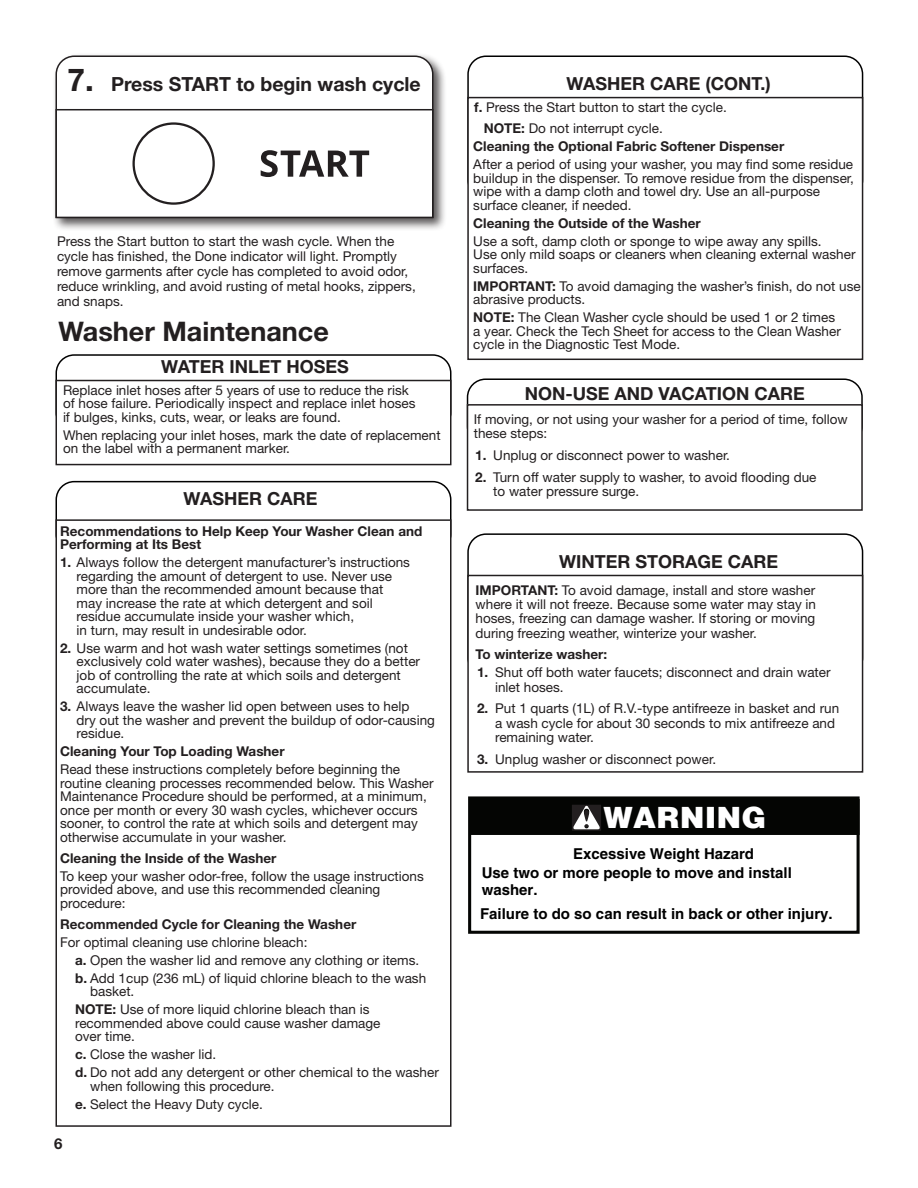
<style>
.page{position:relative;width:918px;height:1188px;background:#fff}
.page>*{position:absolute;margin:0;border:0;box-sizing:border-box;transform-origin:0 0}
.t1{font:900 30px "Helvetica";color:#fff}
.t2{font:700 27px "Helvetica Neue LT Std";color:#231f20}
._1_Heading_2_Box{font:700 19.5px "Helvetica Neue LT Std";color:#231f20}
.t3{font:700 18px "Helvetica Neue LT Std";color:#231f20}
.t4{font:700 15px/20px "Helvetica";color:#000}
.t5{font:700 15px "Helvetica Neue LT Std";color:#231f20}
._2_Body{font:13.5px/13.5px "Helvetica Neue LT Std";color:#231f20}
._3_Numbered_List{font:13.5px/14.2px "Helvetica Neue LT Std";color:#231f20}
._2_Body-2{font:700 13.5px/13.5px "Helvetica Neue LT Std";color:#231f20}
.s1{font-size:31.5px}
.s2{font-weight:700}
</style>
<div class="page">
<div style="left:56px;top:481px;width:396px;height:72px;border:2px solid #000;border-radius:18px"></div>
<div style="left:52px;top:52px;width:394px;height:179px;background:#231f20;opacity:.75"></div>
<svg style="left:55px;top:55px;width:379px;height:164px"></svg>
<div style="left:56px;top:110px;width:377px;height:107px;background:#fff"></div>
<svg style="left:261px;top:150px;width:108px;height:27px"></svg>
<div style="left:132px;top:122px;width:83px;height:83px;border:2px solid #231f20;border-radius:50%"></div>
<div style="left:56px;top:109px;width:378px;height:109px;border:2px solid #231f20"></div>
<div style="left:56px;top:354px;width:396px;height:77px;border:2px solid #000;border-radius:18px"></div>
<div style="left:56px;top:381px;width:395px;height:84px;background:#fff"></div>
<div style="left:56px;top:380px;width:396px;height:85px;border:2px solid #231f20"></div>
<div style="left:56px;top:520px;width:395px;height:606px;background:#fff"></div>
<div style="left:56px;top:519px;width:396px;height:608px;border:2px solid #231f20"></div>
<div style="left:467px;top:378px;width:396px;height:67px;border:2px solid #000;border-radius:18px"></div>
<div style="left:468px;top:405px;width:394px;height:105px;background:#fff"></div>
<div style="left:467px;top:404px;width:396px;height:107px;border:2px solid #231f20"></div>
<div style="left:467px;top:533px;width:396px;height:144px;border:2px solid #000;border-radius:18px"></div>
<div style="left:468px;top:575px;width:395px;height:197px;background:#fff"></div>
<div style="left:467px;top:575px;width:396px;height:198px;border:2px solid #231f20"></div>
<div style="left:468px;top:796px;width:392px;height:138px;border:3px solid #040503"></div>
<div style="left:471px;top:799px;width:389px;height:36px;background:#040503"></div>
<svg style="left:572px;top:805px;width:29px;height:26px"></svg>
<div style="left:467px;top:56px;width:396px;height:143px;border:2px solid #000;border-radius:18px"></div>
<div style="left:468px;top:98px;width:395px;height:261px;background:#fff"></div>
<div style="left:467px;top:97px;width:396px;height:263px;border:2px solid #231f20"></div>
<p class="_1_Heading_2_Box" style="left:68px;top:72px;width:355px"><span class="s1">7.</span> Press START to begin wash cycle</p>
<p class="_2_Body" style="left:57px;top:233px;width:360px;line-height:15px">Press the Start button to start the wash cycle. When the cycle has finished, the Done indicator will light. Promptly remove garments after cycle has completed to avoid odor, reduce wrinkling, and avoid rusting of metal hooks, zippers, and snaps.</p>
<p class="t2" style="left:58px;top:315px;width:272px">Washer Maintenance</p>
<p class="t3" style="left:161px;top:355px;width:189px">WATER INLET HOSES</p>
<p class="_2_Body" style="left:63px;top:383px;width:354px">Replace inlet hoses after 5 years of use to reduce the risk of hose failure. Periodically inspect and replace inlet hoses if bulges, kinks, cuts, wear, or leaks are found.</p>
<p class="_2_Body" style="left:63px;top:428px;width:379px">When replacing your inlet hoses, mark the date of replacement on the label with a permanent marker.</p>
<p class="t3" style="left:183px;top:487px;width:136px">WASHER CARE</p>
<p class="_2_Body-2" style="left:60px;top:524px;width:364px">Recommendations to Help Keep Your Washer Clean and<br>Performing at Its Best</p>
<p class="_2_Body" style="left:77px;top:555px;width:335px;text-indent:-16px"><span class="s2">1.</span> Always follow the detergent manufacturer’s instructions regarding the amount of detergent to use. Never use more than the recommended amount because that may increase the rate at which detergent and soil residue accumulate inside your washer which,<br>in turn, may result in undesirable odor.</p>
<p class="_2_Body" style="left:77px;top:641px;width:345px;text-indent:-16px"><span class="s2">2.</span> Use warm and hot wash water settings sometimes (not exclusively cold water washes), because they do a better job of controlling the rate at which soils and detergent accumulate.</p>
<p class="_2_Body" style="left:77px;top:699px;width:360px;text-indent:-16px"><span class="s2">3.</span> Always leave the washer lid open between uses to help<br>dry out the washer and prevent the buildup of odor-causing residue.</p>
<p class="_2_Body-2" style="left:60px;top:744px;width:226px">Cleaning Your Top Loading Washer</p>
<p class="_2_Body" style="left:60px;top:762px;width:375px">Read these instructions completely before beginning the routine cleaning processes recommended below. This Washer Maintenance Procedure should be performed, at a minimum, once per month or every 30 wash cycles, whichever occurs sooner, to control the rate at which soils and detergent may otherwise accumulate in your washer.</p>
<p class="_2_Body-2" style="left:60px;top:851px;width:218px">Cleaning the Inside of the Washer</p>
<p class="_2_Body" style="left:60px;top:869px;width:365px">To keep your washer odor-free, follow the usage instructions provided above, and use this recommended cleaning procedure:</p>
<p class="_2_Body-2" style="left:60px;top:917px;width:298px">Recommended Cycle for Cleaning the Washer</p>
<p class="_2_Body" style="left:60px;top:935px;width:249px">For optimal cleaning use chlorine bleach:</p>
<p class="_2_Body" style="left:75px;top:953px;width:346px"><span class="s2">a.</span> Open the washer lid and remove any clothing or items.</p>
<p class="_2_Body" style="left:90px;top:971px;width:338px;text-indent:-15px"><span class="s2">b.</span> Add 1cup (236 mL) of liquid chlorine bleach to the wash basket.</p>
<p class="_2_Body" style="left:75px;top:1002px;width:307px"><span class="s2">NOTE:</span> Use of more liquid chlorine bleach than is recommended above could cause washer damage over time.</p>
<p class="_2_Body" style="left:75px;top:1047px;width:142px"><span class="s2">c.</span> Close the washer lid.</p>
<p class="_2_Body" style="left:90px;top:1065px;width:350px;text-indent:-15px"><span class="s2">d.</span> Do not add any detergent or other chemical to the washer when following this procedure.</p>
<p class="_2_Body" style="left:75px;top:1097px;width:189px"><span class="s2">e.</span> Select the Heavy Duty cycle.</p>
<p class="t5" style="left:54px;top:1135px;width:10px">6</p>
<p class="t3" style="left:566px;top:72px;width:206px">WASHER CARE (CONT.)</p>
<p class="_2_Body" style="left:474px;top:101px;width:254px"><span class="s2">f.</span> Press the Start button to start the cycle.</p>
<p class="_2_Body" style="left:484px;top:122px;width:181px"><span class="s2">NOTE:</span> Do not interrupt cycle.</p>
<p class="_2_Body-2" style="left:473px;top:139px;width:312px">Cleaning the Optional Fabric Softener Dispenser</p>
<p class="_2_Body" style="left:473px;top:158px;width:382px">After a period of using your washer, you may find some residue buildup in the dispenser. To remove residue from the dispenser, wipe with a damp cloth and towel dry. Use an all-purpose surface cleaner, if needed.</p>
<p class="_2_Body-2" style="left:473px;top:216px;width:229px">Cleaning the Outside of the Washer</p>
<p class="_2_Body" style="left:473px;top:234px;width:384px">Use a soft, damp cloth or sponge to wipe away any spills.<br>Use only mild soaps or cleaners when cleaning external washer surfaces.</p>
<p class="_2_Body" style="left:473px;top:279px;width:389px"><span class="s2">IMPORTANT:</span> To avoid damaging the washer’s finish, do not use abrasive products.</p>
<p class="_2_Body" style="left:473px;top:311px;width:369px"><span class="s2">NOTE:</span> The Clean Washer cycle should be used 1 or 2 times a year. Check the Tech Sheet for access to the Clean Washer cycle in the Diagnostic Test Mode.</p>
<p class="t3" style="left:525px;top:383px;width:281px">NON-USE AND VACATION CARE</p>
<p class="_2_Body" style="left:474px;top:412px;width:376px;line-height:14.2px">If moving, or not using your washer for a period of time, follow these steps:</p>
<p class="_3_Numbered_List" style="left:475px;top:448px;width:256px"><span class="s2">1.</span> Unplug or disconnect power to washer.</p>
<p class="_3_Numbered_List" style="left:493px;top:470px;width:325px;text-indent:-18px"><span class="s2">2.</span> Turn off water supply to washer, to avoid flooding due to water pressure surge.</p>
<p class="t3" style="left:559px;top:550px;width:220px">WINTER STORAGE CARE</p>
<p class="_2_Body" style="left:476px;top:583px;width:342px;line-height:14.2px;text-align:justify"><span class="s2">IMPORTANT:</span> To avoid damage, install and store washer where it will not freeze. Because some water may stay in hoses, freezing can damage washer. If storing or moving during freezing weather, winterize your washer.</p>
<p class="_2_Body-2" style="left:476px;top:647px;width:133px">To winterize washer:</p>
<p class="_3_Numbered_List" style="left:495px;top:665px;width:337px;text-indent:-18px"><span class="s2">1.</span> Shut off both water faucets; disconnect and drain water inlet hoses.</p>
<p class="_3_Numbered_List" style="left:495px;top:701px;width:346px;text-indent:-18px"><span class="s2">2.</span> Put 1 quarts (1L) of R.V.-type antifreeze in basket and run a wash cycle for about 30 seconds to mix antifreeze and remaining water.</p>
<p class="_3_Numbered_List" style="left:477px;top:752px;width:241px"><span class="s2">3.</span> Unplug washer or disconnect power.</p>
<p class="t1" style="left:603px;top:800px;width:165px">WARNING</p>
<p class="t4" style="left:482px;top:843px;width:312px;text-indent:91px">Excessive Weight Hazard<br>Use two or more people to move and install</p>
<p class="t4" style="left:480px;top:877px;width:354px;line-height:24.3px">washer.<br>Failure to do so can result in back or other injury.</p>
</div>
